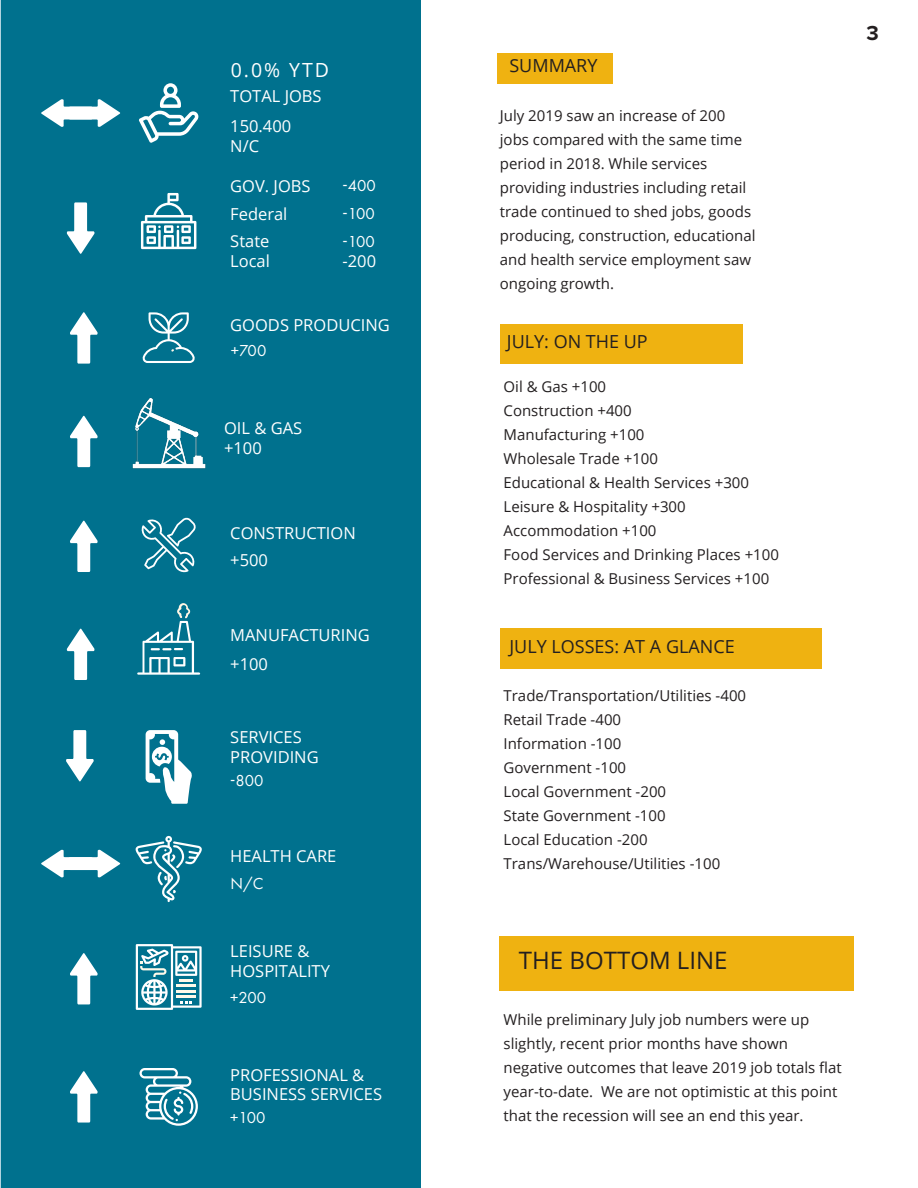
<style>
.page{position:relative;width:918px;height:1188px;background:#fff}
.page>*{position:absolute;margin:0;border:0;box-sizing:border-box;transform-origin:0 0}
.Paragraph_Style_2{font:24px "Open Sans";color:#231f20}
.t1{font:700 21px "Proxima Nova";color:#231f20}
.t2{font:19.5px "Open Sans";color:#fff}
.t3{font:18px "Open Sans";color:#231f20}
.t4{font:16.5px "Open Sans";color:#fff}
.t5{font:16.5px "Futura PT";color:#fff}
.t6{font:15px/24px "Open Sans";color:#231f20}
</style>
<div class="page">
<div style="left:500px;top:324px;width:243px;height:40px;background:#efb211"></div>
<div style="left:497px;top:53px;width:116px;height:30px;background:#efb211"></div>
<div style="left:500px;top:629px;width:321px;height:40px;background:#efb211"></div>
<div style="left:1px;top:0;width:419px;height:1188px;background:#00718e"></div>
<svg style="left:139px;top:83px;width:59px;height:60px"></svg>
<svg style="left:141px;top:193px;width:55px;height:56px"></svg>
<svg style="left:143px;top:312px;width:52px;height:51px"></svg>
<svg style="left:142px;top:518px;width:54px;height:54px"></svg>
<svg style="left:137px;top:603px;width:63px;height:72px"></svg>
<svg style="left:146px;top:730px;width:46px;height:74px"></svg>
<svg style="left:136px;top:944px;width:66px;height:66px"></svg>
<svg style="left:136px;top:836px;width:66px;height:66px"></svg>
<svg style="left:139px;top:1068px;width:59px;height:58px"></svg>
<div style="left:500px;top:936px;width:354px;height:54px;background:#efb211"></div>
<hr style="left:0;top:0;width:1px;height:1188px;background:#90c2d4">
<svg style="left:67px;top:202px;width:27px;height:52px"></svg>
<svg style="left:70px;top:312px;width:28px;height:52px"></svg>
<svg style="left:70px;top:521px;width:28px;height:51px"></svg>
<svg style="left:66px;top:730px;width:28px;height:51px"></svg>
<svg style="left:70px;top:953px;width:28px;height:51px"></svg>
<svg style="left:67px;top:629px;width:28px;height:51px"></svg>
<svg style="left:41px;top:850px;width:79px;height:28px"></svg>
<svg style="left:70px;top:416px;width:28px;height:51px"></svg>
<img style="left:132px;top:397px;width:74px;height:72px">
<svg style="left:41px;top:99px;width:79px;height:28px"></svg>
<svg style="left:70px;top:1071px;width:28px;height:52px"></svg>
<p class="t2" style="left:231px;top:57px;width:100px">0.0% YTD</p>
<p class="t4" style="left:230px;top:85px;width:93px">TOTAL JOBS</p>
<p class="t4" style="left:230px;top:114px;width:63px">150.400</p>
<p class="t4" style="left:230px;top:134px;width:30px">N/C</p>
<p class="t4" style="left:230px;top:174px;width:82px">GOV. JOBS</p>
<p class="t4" style="left:230px;top:202px;width:59px">Federal</p>
<p class="t5" style="left:342px;top:176px;width:35px">-400</p>
<p class="t5" style="left:342px;top:204px;width:34px">-100</p>
<p class="t4" style="left:230px;top:230px;width:41px">State</p>
<p class="t4" style="left:230px;top:250px;width:41px">Local</p>
<p class="t4" style="left:343px;top:250px;width:35px">-200</p>
<p class="t5" style="left:342px;top:232px;width:34px">-100</p>
<p class="t4" style="left:230px;top:314px;width:161px">GOODS PRODUCING</p>
<p class="t5" style="left:231px;top:341px;width:37px">+700</p>
<p class="t4" style="left:224px;top:417px;width:80px">OIL &amp; GAS</p>
<p class="t4" style="left:224px;top:436px;width:39px">+100</p>
<p class="t4" style="left:230px;top:522px;width:127px">CONSTRUCTION</p>
<p class="t4" style="left:230px;top:548px;width:39px">+500</p>
<p class="t4" style="left:230px;top:624px;width:141px">MANUFACTURING</p>
<p class="t4" style="left:230px;top:652px;width:39px">+100</p>
<p class="t4" style="left:230px;top:725px;width:73px">SERVICES</p>
<p class="t4" style="left:230px;top:745px;width:90px">PROVIDING</p>
<p class="t5" style="left:230px;top:770px;width:35px">-800</p>
<p class="t4" style="left:230px;top:845px;width:108px">HEALTH CARE</p>
<p class="t5" style="left:230px;top:874px;width:35px">N/C</p>
<p class="t4" style="left:230px;top:939px;width:81px">LEISURE &amp;</p>
<p class="t4" style="left:230px;top:959px;width:101px">HOSPITALITY</p>
<p class="t5" style="left:230px;top:987px;width:37px">+200</p>
<p class="t4" style="left:230px;top:1063px;width:136px">PROFESSIONAL &amp;</p>
<p class="t4" style="left:230px;top:1083px;width:153px">BUSINESS SERVICES</p>
<p class="t5" style="left:230px;top:1108px;width:37px">+100</p>
<p class="t3" style="left:509px;top:54px;width:90px">SUMMARY</p>
<p class="t6" style="left:500px;top:103px;width:257px">July 2019 saw an increase of 200 jobs compared with the same time period in 2018. While services providing industries including retail trade continued to shed jobs, goods producing, construction, educational and health service employment saw ongoing growth.</p>
<p class="t3" style="left:507px;top:329px;width:142px">JULY: ON THE UP</p>
<p class="t6" style="left:504px;top:374px;width:104px">Oil &amp; Gas +100</p>
<p class="t6" style="left:504px;top:398px;width:130px">Construction +400</p>
<p class="t6" style="left:504px;top:422px;width:142px">Manufacturing +100</p>
<p class="t6" style="left:504px;top:446px;width:156px">Wholesale Trade +100</p>
<p class="t6" style="left:504px;top:470px;width:247px">Educational &amp; Health Services +300</p>
<p class="t6" style="left:504px;top:494px;width:184px">Leisure &amp; Hospitality +300</p>
<p class="t6" style="left:504px;top:518px;width:154px">Accommodation +100</p>
<p class="t6" style="left:504px;top:542px;width:277px">Food Services and Drinking Places +100</p>
<p class="t6" style="left:504px;top:566px;width:267px">Professional &amp; Business Services +100</p>
<p class="t3" style="left:509px;top:634px;width:227px">JULY LOSSES: AT A GLANCE</p>
<p class="t6" style="left:504px;top:683px;width:244px">Trade/Transportation/Utilities -400</p>
<p class="t6" style="left:504px;top:707px;width:119px">Retail Trade -400</p>
<p class="t6" style="left:504px;top:731px;width:119px">Information -100</p>
<p class="t6" style="left:504px;top:755px;width:124px">Government -100</p>
<p class="t6" style="left:504px;top:779px;width:164px">Local Government -200</p>
<p class="t6" style="left:504px;top:803px;width:164px">State Government -100</p>
<p class="t6" style="left:504px;top:827px;width:146px">Local Education -200</p>
<p class="t6" style="left:504px;top:851px;width:218px">Trans/Warehouse/Utilities -100</p>
<p class="t1" style="left:866px;top:18px;width:14px">3</p>
<p class="Paragraph_Style_2" style="left:519px;top:944px;width:210px">THE BOTTOM LINE</p>
<p class="t6" style="left:504px;top:1007px;width:340px">While preliminary July job numbers were up slightly, recent prior months have shown negative outcomes that leave 2019 job totals flat year-to-date. We are not optimistic at this point that the recession will see an end this year.</p>
</div>
